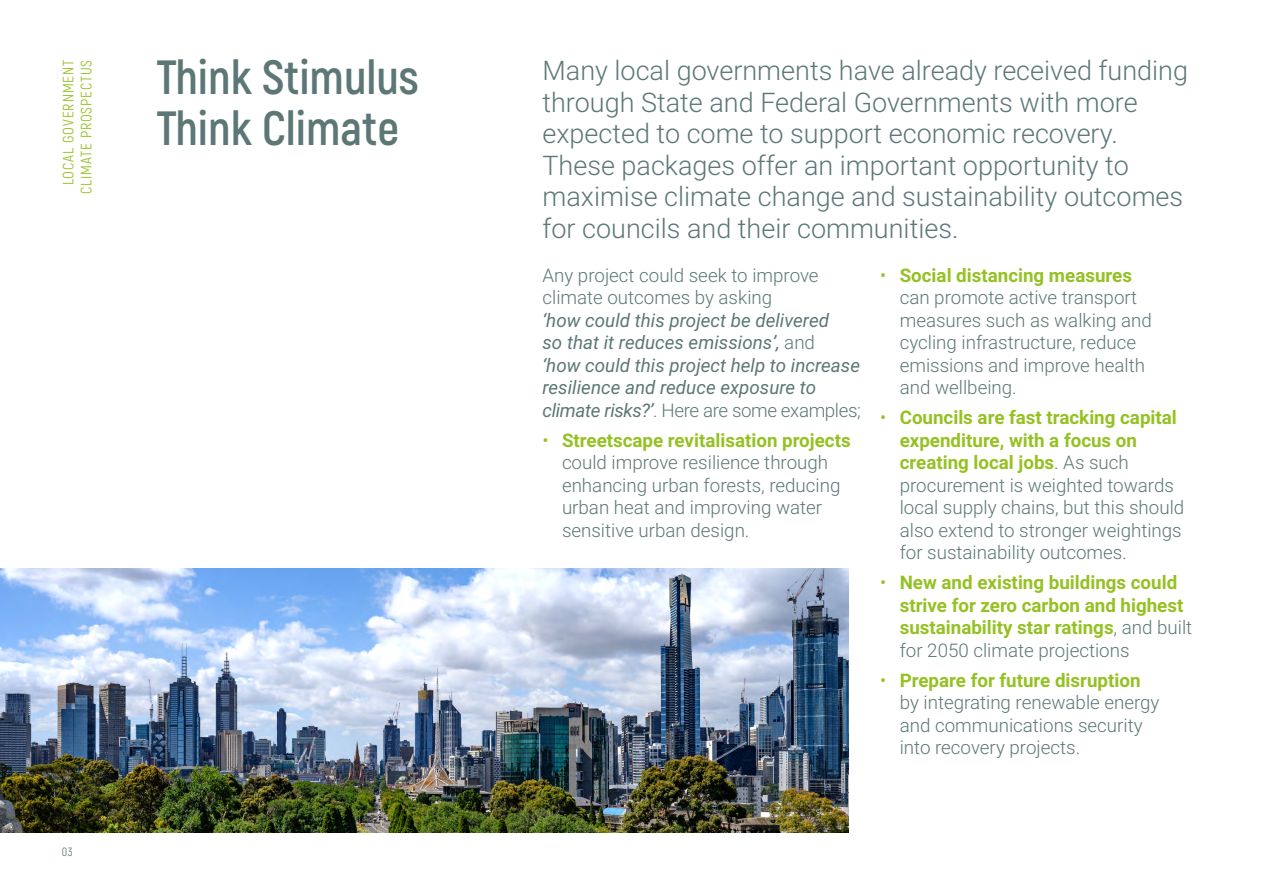
<style>
.page{position:relative;width:1263px;height:893px;background:#fff}
.page>*{position:absolute;margin:0;border:0;box-sizing:border-box;transform-origin:0 0}
.t1{font:700 48px/51px "Akrobat";color:#5c7776}
.t2{font:300 27px/31.5px "Roboto";color:#5c7776}
.t3{font:300 18.75px/22.5px "Roboto";color:#5c7776}
.t4{font:italic 18.75px/22.5px "Roboto";color:#5c7776}
.t5{font:700 18.75px/22.5px "Roboto";color:#95c122}
.t6{font:15px/18px "Akrobat";letter-spacing:.06em;color:#95c122;text-align:center}
.t7{font:12px "Akrobat";color:#5c7776}
.s1{color:#95c122}
.s2{font-weight:700;color:#95c122}
.s3{font-weight:300}
.s4{font-weight:300;color:#5c7776}
.s5{font-weight:300;font-style:normal}
</style>
<div class="page">
<img style="left:0;top:568px;width:849px;height:265px">
<p class="t6" style="left:59px;top:194px;width:136px;rotate:-90deg">LOCAL GOVERNMENT<br>CLIMATE PROSPECTUS</p>
<p class="t7" style="left:62px;top:844px;width:13px">03</p>
<h1 class="t1" style="left:156px;top:51px;width:264px">Think Stimulus<br>Think Climate</h1>
<p class="t2" style="left:542px;top:54px;width:647px">Many local governments have already received funding through State and Federal Governments with more expected to come to support economic recovery.<br>These packages offer an important opportunity to maximise climate change and sustainability outcomes for councils and their communities.</p>
<p class="t3" style="left:900px;top:263px;width:254px;text-indent:-20px"><span class="s1">•</span> <span class="s2">Social distancing measures </span>can promote active transport measures such as walking and cycling infrastructure, reduce emissions and improve health and wellbeing.</p>
<p class="t3" style="left:900px;top:406px;width:286px;text-indent:-20px"><span class="s1">•</span> <span class="s2">Councils are fast tracking capital expenditure, with a focus on creating local jobs</span>. As such procurement is weighted towards local supply chains, but this should also extend to stronger weightings for sustainability outcomes.</p>
<p class="t5" style="left:900px;top:571px;width:294px;text-indent:-20px"><span class="s3">•</span> New and existing buildings could strive for zero carbon and highest sustainability star ratings<span class="s4">, and built for 2050 climate projections</span></p>
<p class="t3" style="left:900px;top:668px;width:261px;text-indent:-20px"><span class="s1">•</span> <span class="s2">Prepare for future disruption </span>by integrating renewable energy and communications security into recovery projects.</p>
<p class="t3" style="left:542px;top:263px;width:278px">Any project could seek to improve climate outcomes by asking</p>
<p class="t4" style="left:542px;top:308px;width:320px">‘how could this project be delivered<br>so that it reduces emissions’, <span class="s5">and<br></span>‘how could this project help to increase resilience and reduce exposure to climate risks?’<span class="s5">. Here are some examples;</span></p>
<p class="t3" style="left:562px;top:428px;width:290px;text-indent:-20px"><span class="s1">•</span> <span class="s2">Streetscape revitalisation projects </span>could improve resilience through enhancing urban forests, reducing urban heat and improving water sensitive urban design.</p>
</div>
